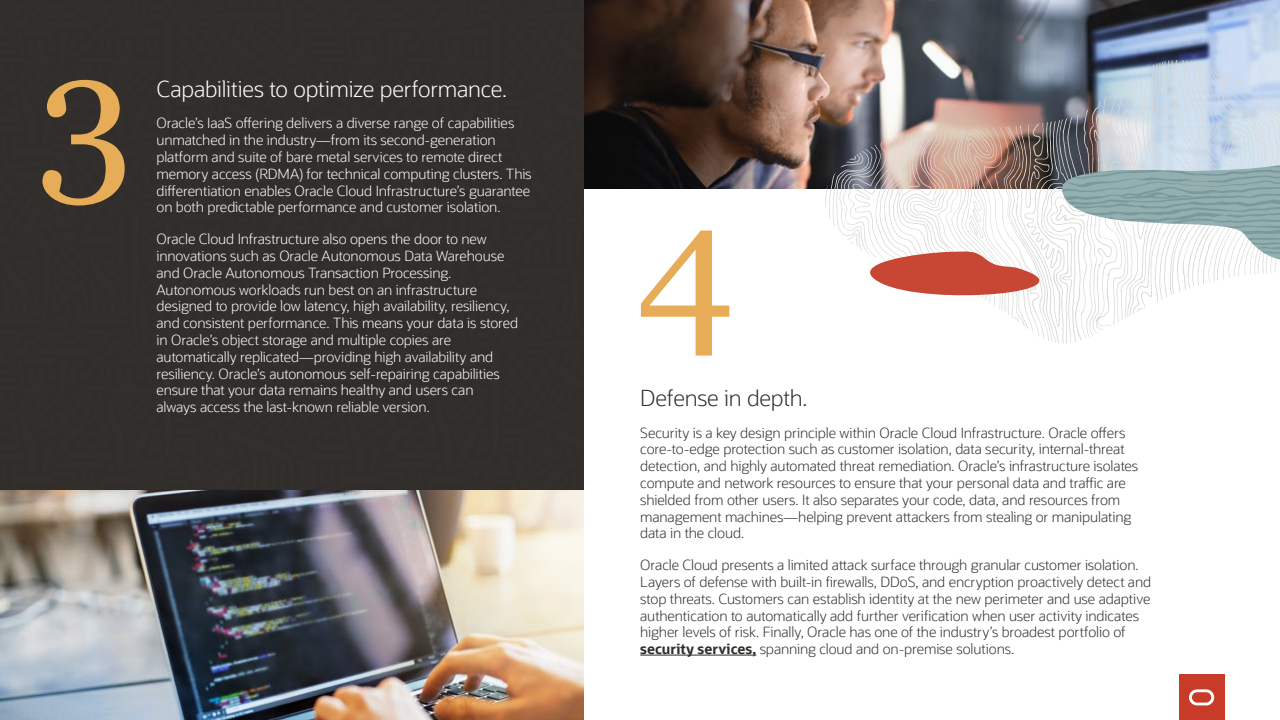
<style>
.page{position:relative;width:1280px;height:720px;background:#fff}
.page>*{position:absolute;margin:0;border:0;box-sizing:border-box;transform-origin:0 0}
.Body{font:175px "Georgia";color:#e6ac58}
.t1{font:300 22px "Oracle Sans";letter-spacing:-.01em;color:#fff}
.t2{font:300 22px "Oracle Sans";letter-spacing:-.01em;color:#312d2a}
.t3{font:300 14px/16.8px "Oracle Sans";letter-spacing:-.01em;color:#312d2a}
.t4{font:300 14px/16.8px "Oracle Sans";letter-spacing:-.01em;color:#fff}
.s1{font-weight:700}
</style>
<div class="page">
<div style="left:0;top:0;width:584px;height:490px;background:#312d2a"></div>
<img style="left:584px;top:0;width:696px;height:188px">
<img style="left:0;top:490px;width:584px;height:230px">
<img style="left:825px;top:60px;width:455px;height:284px">
<svg style="left:1062px;top:144px;width:218px;height:117px"></svg>
<svg style="left:870px;top:252px;width:169px;height:43px"></svg>
<hr style="left:640px;top:655px;width:116px;height:1px;background:#312d2a">
<div style="left:1179px;top:675px;width:45px;height:45px;background:#c83b29"></div>
<svg style="left:1189px;top:689px;width:25px;height:16px"></svg>
<p class="Body" style="left:37px;top:-14px;width:98px">3</p>
<p class="t1" style="left:156px;top:76px;width:352px">Capabilities to optimize performance.</p>
<p class="t4" style="left:156px;top:115px;width:377px">Oracle’s IaaS offering delivers a diverse range of capabilities unmatched in the industry—from its second-generation platform and suite of bare metal services to remote direct memory access (RDMA) for technical computing clusters. This differentiation enables Oracle Cloud Infrastructure’s guarantee on both predictable performance and customer isolation.</p>
<p class="t4" style="left:156px;top:231px;width:363px">Oracle Cloud Infrastructure also opens the door to new innovations such as Oracle Autonomous Data Warehouse and Oracle Autonomous Transaction Processing.<br>Autonomous workloads run best on an infrastructure designed to provide low latency, high availability, resiliency, and consistent performance. This means your data is stored in Oracle’s object storage and multiple copies are automatically replicated—providing high availability and resiliency. Oracle’s autonomous self-repairing capabilities ensure that your data remains healthy and users can<br>always access the last-known reliable version.</p>
<p class="Body" style="left:637px;top:136px;width:100px">4</p>
<p class="t2" style="left:640px;top:385px;width:169px">Defense in depth.</p>
<p class="t3" style="left:640px;top:424px;width:500px">Security is a key design principle within Oracle Cloud Infrastructure. Oracle offers core‑to‑edge protection such as customer isolation, data security, internal-threat detection, and highly automated threat remediation. Oracle’s infrastructure isolates compute and network resources to ensure that your personal data and traffic are shielded from other users. It also separates your code, data, and resources from management machines—helping prevent attackers from stealing or manipulating data in the cloud.</p>
<p class="t3" style="left:640px;top:557px;width:513px">Oracle Cloud presents a limited attack surface through granular customer isolation.<br>Layers of defense with built-in firewalls, DDoS, and encryption proactively detect and stop threats. Customers can establish identity at the new perimeter and use adaptive authentication to automatically add further verification when user activity indicates higher levels of risk. Finally, Oracle has one of the industry’s broadest portfolio of <span class="s1">security services,</span> spanning cloud and on-premise solutions.</p>
</div>
